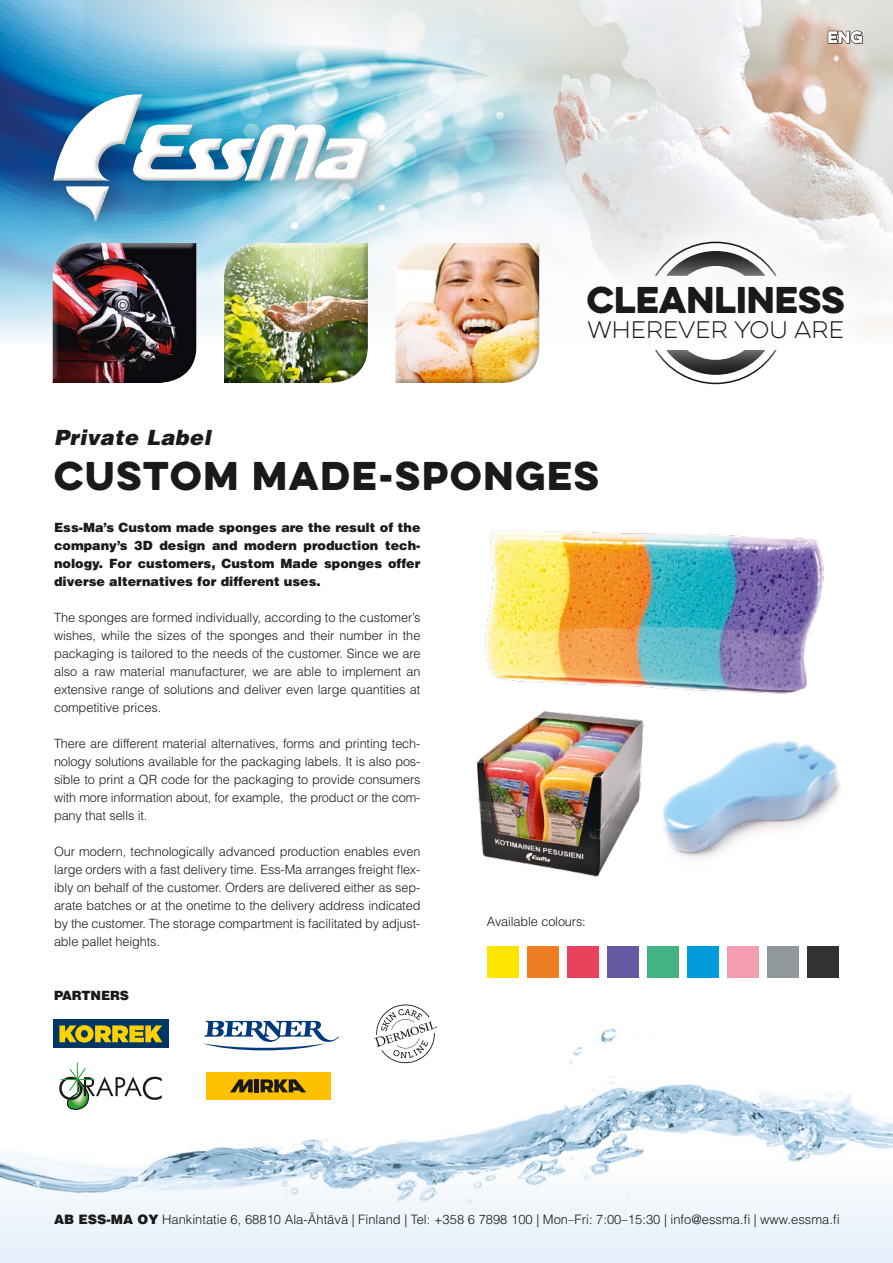
<style>
.page{position:relative;width:893px;height:1263px;background:#fff}
.page>*{position:absolute;margin:0;border:0;box-sizing:border-box;transform-origin:0 0}
.t1{font:36px "Eveleth Clean";letter-spacing:.05em;color:#1a1a18}
.t2{font:33.45px "Eveleth Clean";color:#1a1a18}
.t3{font:100 21.45px "Eveleth Clean";color:#1a1a18}
.t4{font:italic 900 21px "Helvetica";letter-spacing:.02em;color:#1a1a18}
.t5{font:15px "Eveleth Clean";color:#fff}
.t6{font:300 12.9px "Helvetica";color:#1a1a18}
.t7{font:300 12.75px/18px "Helvetica";letter-spacing:-.01em;color:#1a1a18;text-align:justify}
.t8{font:900 12.75px/18px "Helvetica";color:#1a1a18;text-align:justify}
.s1{font-weight:900}
</style>
<div class="page">
<img style="left:0;top:1020px;width:893px;height:137px">
<svg style="left:0;top:1157px;width:893px;height:106px;fill:#eef4fb"></svg>
<img style="left:0;top:0;width:893px;height:340px">
<div style="left:43px;top:83px;width:346px;height:157px;background:#1a1a18;opacity:.25"></div>
<div style="left:49px;top:91px;width:325px;height:131px;background:#1a1a18;opacity:.25"></div>
<svg style="left:618px;top:202px;width:196px;height:183px"></svg>
<svg style="left:655px;top:242px;width:122px;height:142px"></svg>
<div style="left:549px;top:246px;width:333px;height:132px;background:#fff"></div>
<div style="left:46px;top:236px;width:156px;height:148px;background:#fff;opacity:.6"></div>
<div style="left:49px;top:238px;width:154px;height:146px;background:#1a1a18;opacity:.25"></div>
<div style="left:389px;top:236px;width:156px;height:148px;background:#f8f9fb"></div>
<div style="left:391px;top:238px;width:155px;height:146px;background:#1a1a18;opacity:.25"></div>
<div style="left:53px;top:1019px;width:116px;height:29px;background:#003764"></div>
<svg style="left:59px;top:1025px;width:103px;height:17px"></svg>
<svg style="left:204px;top:1021px;width:135px;height:29px"></svg>
<div style="left:217px;top:236px;width:156px;height:148px;background:#fff;opacity:.6"></div>
<div style="left:220px;top:238px;width:155px;height:146px;background:#1a1a18;opacity:.25"></div>
<img style="left:662px;top:740px;width:178px;height:119px">
<svg style="left:374px;top:1004px;width:62px;height:59px"></svg>
<div style="left:206px;top:1072px;width:125px;height:28px;background:#fdc100"></div>
<svg style="left:230px;top:1079px;width:23px;height:13px"></svg>
<svg style="left:261px;top:1079px;width:45px;height:13px"></svg>
<div style="left:254px;top:1079px;width:5px;height:13px;background:#1a1a18"></div>
<hr style="left:77px;top:1062px;width:1px;height:35px;background:#24a036">
<svg style="left:59px;top:1068px;width:103px;height:41px"></svg>
<hr style="left:61px;top:1079px;width:33px;height:1px;background:#24a036">
<img style="left:485px;top:530px;width:339px;height:164px">
<svg style="left:827px;top:30px;width:37px;height:15px"></svg>
<div style="left:487px;top:946px;width:32px;height:32px;background:#ffe500"></div>
<div style="left:567px;top:946px;width:32px;height:32px;background:#e9425c"></div>
<div style="left:607px;top:946px;width:32px;height:32px;background:#6758a2"></div>
<div style="left:647px;top:946px;width:32px;height:32px;background:#43b384"></div>
<div style="left:687px;top:946px;width:32px;height:32px;background:#009bd9"></div>
<div style="left:727px;top:946px;width:32px;height:32px;background:#f39db0"></div>
<div style="left:527px;top:946px;width:32px;height:32px;background:#ef7d24"></div>
<div style="left:807px;top:946px;width:32px;height:32px;background:#323231"></div>
<div style="left:767px;top:946px;width:32px;height:32px;background:#90989c"></div>
<img style="left:477px;top:711px;width:167px;height:166px">
<p class="t5" style="left:827px;top:26px;width:37px">Eng</p>
<h3 class="t4" style="left:54px;top:423px;width:158px">Private Label</h3>
<h2 class="t2" style="left:587px;top:274px;width:259px">CLEANLINESS</h2>
<h3 class="t3" style="left:588px;top:315px;width:258px">WHEREVER YOU ARE</h3>
<h1 class="t1" style="left:54px;top:448px;width:547px">CUSTOM MADE-SPONGES</h1>
<p class="t8" style="left:54px;top:518px;width:368px">Ess-Ma’s Custom made sponges are the result of the company’s 3D design and modern production tech&shy;nology. For customers, Custom Made sponges offer diverse alternatives for different uses.</p>
<p class="t7" style="left:54px;top:608px;width:368px">The sponges are formed individually, according to the customer’s wishes, while the sizes of the sponges and their number in the packaging is tailored to the needs of the customer. Since we are also a raw material manufacturer, we are able to implement an extensive range of solutions and deliver even large quantities at competitive prices.</p>
<p class="t7" style="left:54px;top:734px;width:368px">There are different material alternatives, forms and printing tech&shy;nology solutions available for the packaging labels. It is also pos&shy;sible to print a QR code for the packaging to provide consumers with more information about, for example, the product or the com&shy;pany that sells it.</p>
<p class="t7" style="left:54px;top:842px;width:368px">Our modern, technologically advanced production enables even large orders with a fast delivery time. Ess-Ma arranges freight flex&shy;ibly on behalf of the customer. Orders are delivered either as sep&shy;arate batches or at the onetime to the delivery address indicated by the customer. The storage compartment is facilitated by adjust&shy;able pallet heights.</p>
<p class="t8" style="left:54px;top:986px;width:77px">PARTNERS</p>
<p class="t7" style="left:487px;top:912px;width:100px">Available colours:</p>
<p class="t6" style="left:54px;top:1211px;width:787px"><span class="s1">AB ESS-MA OY</span> Hankintatie 6, 68810 Ala-Ähtävä | Finland | Tel: +358 6 7898 100 | Mon–Fri: 7:00–15:30 | info@essma.fi | www.essma.fi</p>
</div>
